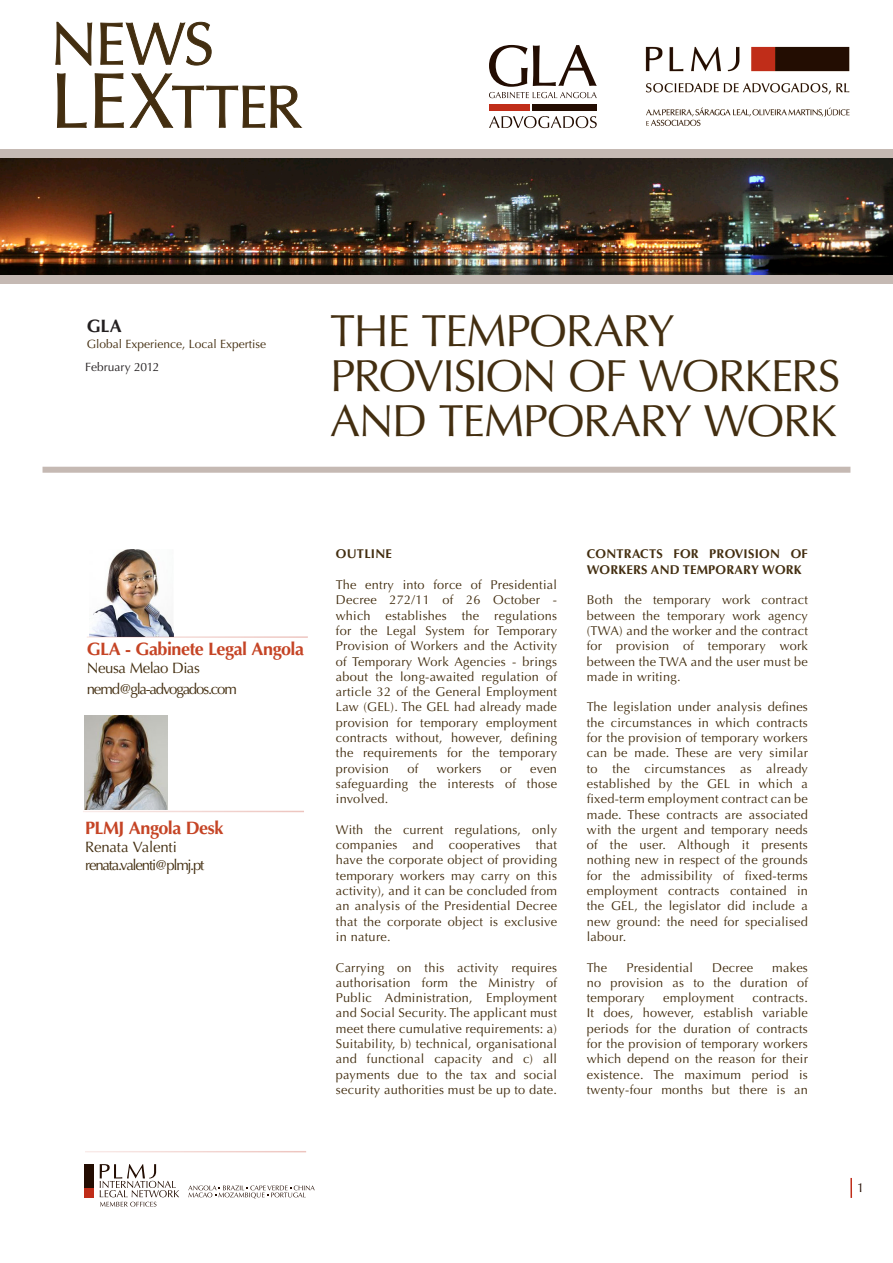
<style>
.page{position:relative;width:893px;height:1263px;background:#fff}
.page>*{position:absolute;margin:0;border:0;box-sizing:border-box;transform-origin:0 0}
.t1{font:45px/45px "Optima";letter-spacing:-.03em;color:#432e10}
.t2{font:700 18px "Optima";letter-spacing:-.03em;color:#c54425}
.t3{font:700 18px "Optima";color:#231f20}
.t4{font:15px "Optima";letter-spacing:-.07em;color:#432e10}
.t5{font:15px "Optima";letter-spacing:-.03em;color:#432e10}
.t6{font:15px "Optima";letter-spacing:-.015em;color:#432e10}
.t7{font:12.75px/15.3px "Optima";letter-spacing:.02em;color:#432e10;text-align:justify}
.t8{font:700 12.75px/15.3px "Optima";letter-spacing:.02em;color:#432e10}
.Corpo{font:12.75px "Optima";color:#230d02}
.t9{font:12px "Optima";color:#432e10}
.t10{font:12px "Optima";color:#231f20}
</style>
<div class="page">
<img style="left:1px;top:157px;width:892px;height:118px">
<div style="left:84px;top:1188px;width:9px;height:9px;background:#c02d19"></div>
<div style="left:84px;top:1164px;width:9px;height:24px;background:#230d02"></div>
<svg style="left:100px;top:1164px;width:79px;height:43px"></svg>
<svg style="left:188px;top:1185px;width:127px;height:14px"></svg>
<hr style="left:85px;top:1151px;width:221px;height:1px;background:#c02d19">
<hr style="left:850px;top:1178px;width:2px;height:20px;background:#c02d19">
<svg style="left:57px;top:73px;width:245px;height:55px"></svg>
<svg style="left:55px;top:22px;width:157px;height:43px"></svg>
<div style="left:0;top:149px;width:893px;height:8px;background:#c5b9b3"></div>
<div style="left:0;top:275px;width:893px;height:8px;background:#c5b9b3"></div>
<img style="left:645px;top:46px;width:205px;height:80px">
<div style="left:43px;top:467px;width:807px;height:6px;background:#c5b9b3"></div>
<div style="left:489px;top:104px;width:40px;height:6px;background:#c02d19"></div>
<div style="left:533px;top:104px;width:64px;height:6px;background:#230d02"></div>
<svg style="left:489px;top:45px;width:108px;height:53px"></svg>
<svg style="left:489px;top:116px;width:108px;height:12px"></svg>
<img style="left:84px;top:715px;width:84px;height:95px">
<hr style="left:83px;top:811px;width:221px;height:1px;background:#c02d19">
<img style="left:90px;top:549px;width:84px;height:87px">
<hr style="left:87px;top:636px;width:221px;height:2px;background:#c02d19">
<p class="t3" style="left:87px;top:315px;width:36px">GLA</p>
<p class="t9" style="left:87px;top:337px;width:181px">Global Experience, Local Expertise</p>
<p class="t10" style="left:85px;top:360px;width:76px">February 2012</p>
<p class="t1" style="left:330px;top:309px;width:512px">THE TEMPORARY<br>PROVISION OF WORKERS<br>AND TEMPORARY WORK</p>
<p class="t2" style="left:87px;top:639px;width:219px">GLA - Gabinete Legal Angola</p>
<p class="t5" style="left:87px;top:659px;width:115px">Neusa Melao Dias</p>
<p class="t4" style="left:87px;top:680px;width:152px">nemd@gla-advogados.com</p>
<p class="t2" style="left:85px;top:817px;width:140px">PLMJ Angola Desk</p>
<p class="t6" style="left:85px;top:838px;width:93px">Renata Valenti</p>
<p class="t4" style="left:85px;top:856px;width:121px">renata.valenti@plmj.pt</p>
<p class="t8" style="left:336px;top:547px;width:58px">OUTLINE</p>
<p class="t7" style="left:336px;top:577px;width:223px">The entry into force of Presidential Decree 272/11 of 26 October - which establishes the regulations for the Legal System for Temporary Provision of Workers and the Activity of Temporary Work Agencies - brings about the long-awaited regulation of article 32 of the General Employment Law (GEL). The GEL had already made provision for temporary employment contracts without, however, defining the requirements for the temporary provision</p>
<p class="t7" style="left:407px;top:761px;width:12px">of</p>
<p class="t7" style="left:437px;top:761px;width:46px">workers</p>
<p class="t7" style="left:500px;top:761px;width:13px">or</p>
<p class="t7" style="left:336px;top:761px;width:223px;text-indent:194px">even safeguarding the interests of those involved.</p>
<p class="t7" style="left:336px;top:822px;width:223px">With the current regulations, only companies and cooperatives that have the corporate object of providing temporary workers may carry on this activity), and it can be concluded from an analysis of the Presidential Decree that the corporate object is exclusive in nature.</p>
<p class="t7" style="left:336px;top:960px;width:223px">Carrying on this activity requires authorisation form the Ministry of Public Administration, Employment and Social Security. The applicant must meet there cumulative requirements: a)<br>Suitability, b) technical, organisational and functional capacity and c) all payments due to the tax and social security authorities must be up to date.</p>
<p class="t8" style="left:587px;top:547px;width:223px">CONTRACTS FOR PROVISION OF<br>WORKERS AND TEMPORARY WORK</p>
<p class="t7" style="left:587px;top:592px;width:223px">Both the temporary work contract between the temporary work agency (TWA) and the worker and the contract for provision of temporary work between the TWA and the user must be made in writing.</p>
<p class="t7" style="left:587px;top:700px;width:223px">The legislation under analysis defines the circumstances in which contracts for the provision of temporary workers can be made. These are very similar to the circumstances as already established by the GEL in which a fixed-term employment contract can be made. These contracts are associated with the urgent and temporary needs of the user. Although it presents nothing new in respect of the grounds for the admissibility of fixed-terms employment contracts contained in the GEL, the legislator did include a new ground: the need for specialised labour.</p>
<p class="t7" style="left:587px;top:960px;width:22px">The</p>
<p class="t7" style="left:626px;top:960px;width:68px">Presidential</p>
<p class="t7" style="left:712px;top:960px;width:42px">Decree</p>
<p class="t7" style="left:587px;top:960px;width:223px;text-indent:185px">makes no provision as to the duration of temporary</p>
<p class="t7" style="left:663px;top:990px;width:72px">employment</p>
<p class="t7" style="left:587px;top:990px;width:223px;text-indent:166px">contracts.<br>It does, however, establish variable periods for the duration of contracts for the provision of temporary workers which depend on the reason for their existence. The maximum period is twenty-four months but there is an</p>
<p class="Corpo" style="left:857px;top:1180px;width:9px">1</p>
</div>
